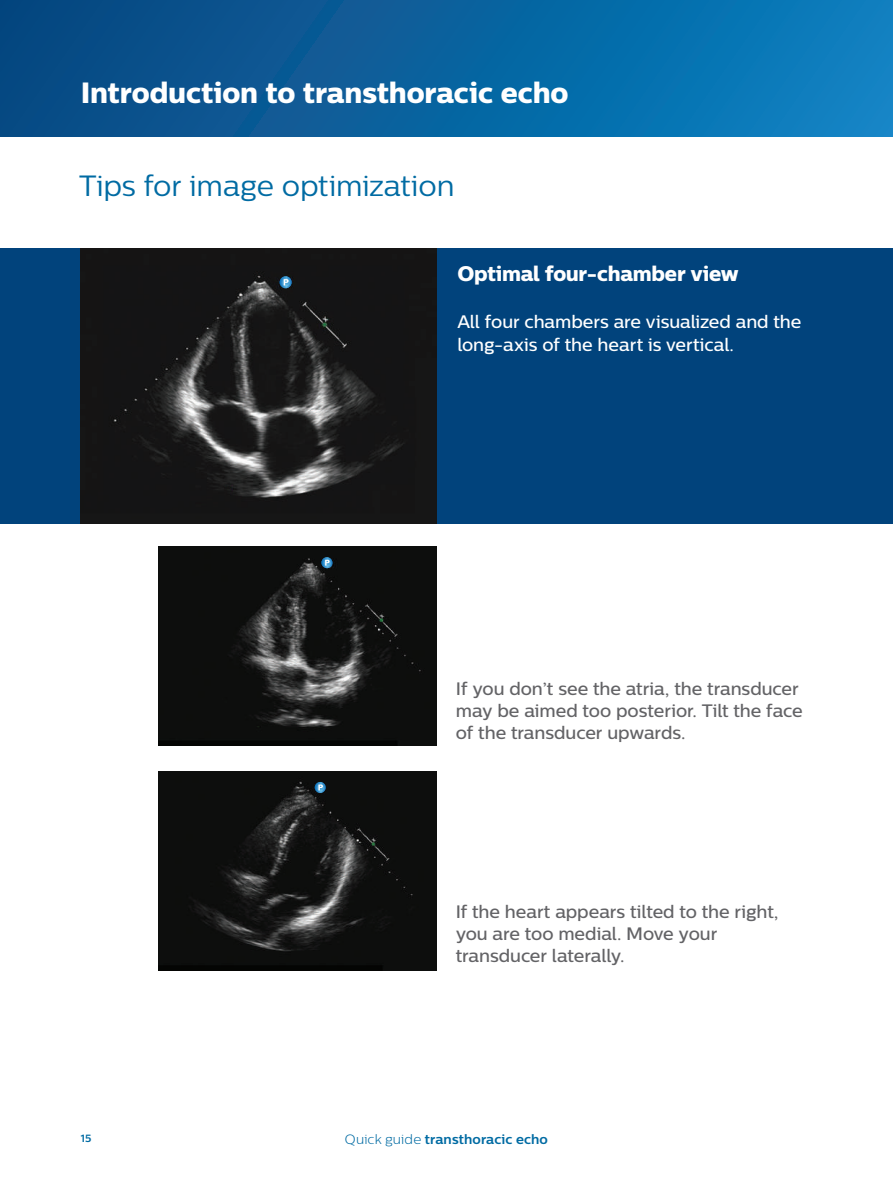
<style>
.page{position:relative;width:893px;height:1188px;background:#fff}
.page>*{position:absolute;margin:0;border:0;box-sizing:border-box;transform-origin:0 0}
.t1{font:29.25px "Centrale Sans X Bold";letter-spacing:-.005em;color:#fff}
.t2{font:29.25px "Centrale Sans";letter-spacing:-.005em;color:#006ba3}
.t3{font:21px "Centrale Sans X Bold";letter-spacing:-.015em;color:#fff}
.t4{font:500 18px/21.8px "Centrale Sans";letter-spacing:-.005em;color:#636366}
.t5{font:500 18px/22.5px "Centrale Sans";letter-spacing:-.005em;color:#fff}
.t6{font:700 13.5px "Centrale Sans";letter-spacing:.01em;color:#006ba3}
.t7{font:700 10.5px "Centrale Sans";color:#006ba3}
.s1{font-weight:300}
</style>
<div class="page">
<img style="left:158px;top:547px;width:279px;height:199px">
<img style="left:158px;top:772px;width:278px;height:198px">
<div style="left:0;top:248px;width:893px;height:275px;background:#01437c"></div>
<img style="left:81px;top:248px;width:356px;height:275px">
<div style="left:0;top:0;width:893px;height:137px;background:linear-gradient(to right,#09467f,#0b82c2)"></div>
<svg style="left:280px;top:276px;width:12px;height:12px"></svg>
<svg style="left:321px;top:557px;width:11px;height:11px"></svg>
<svg style="left:315px;top:782px;width:11px;height:11px"></svg>
<h1 class="t1" style="left:81px;top:74px;width:489px">Introduction to transthoracic echo</h1>
<h1 class="t2" style="left:79px;top:168px;width:377px">Tips for image optimization</h1>
<p class="t3" style="left:457px;top:260px;width:283px">Optimal four-chamber view</p>
<p class="t5" style="left:457px;top:310px;width:346px">All four chambers are visualized and the long-axis of the heart is vertical.</p>
<p class="t4" style="left:456px;top:678px;width:348px">If you don’t see the atria, the transducer may be aimed too posterior. Tilt the face of the transducer upwards.</p>
<p class="t4" style="left:456px;top:901px;width:324px">If the heart appears tilted to the right, you are too medial. Move your transducer laterally.</p>
<p class="t7" style="left:81px;top:1132px;width:12px">15</p>
<p class="t6" style="left:345px;top:1131px;width:205px"><span class="s1">Quick guide</span> transthoracic echo</p>
</div>
